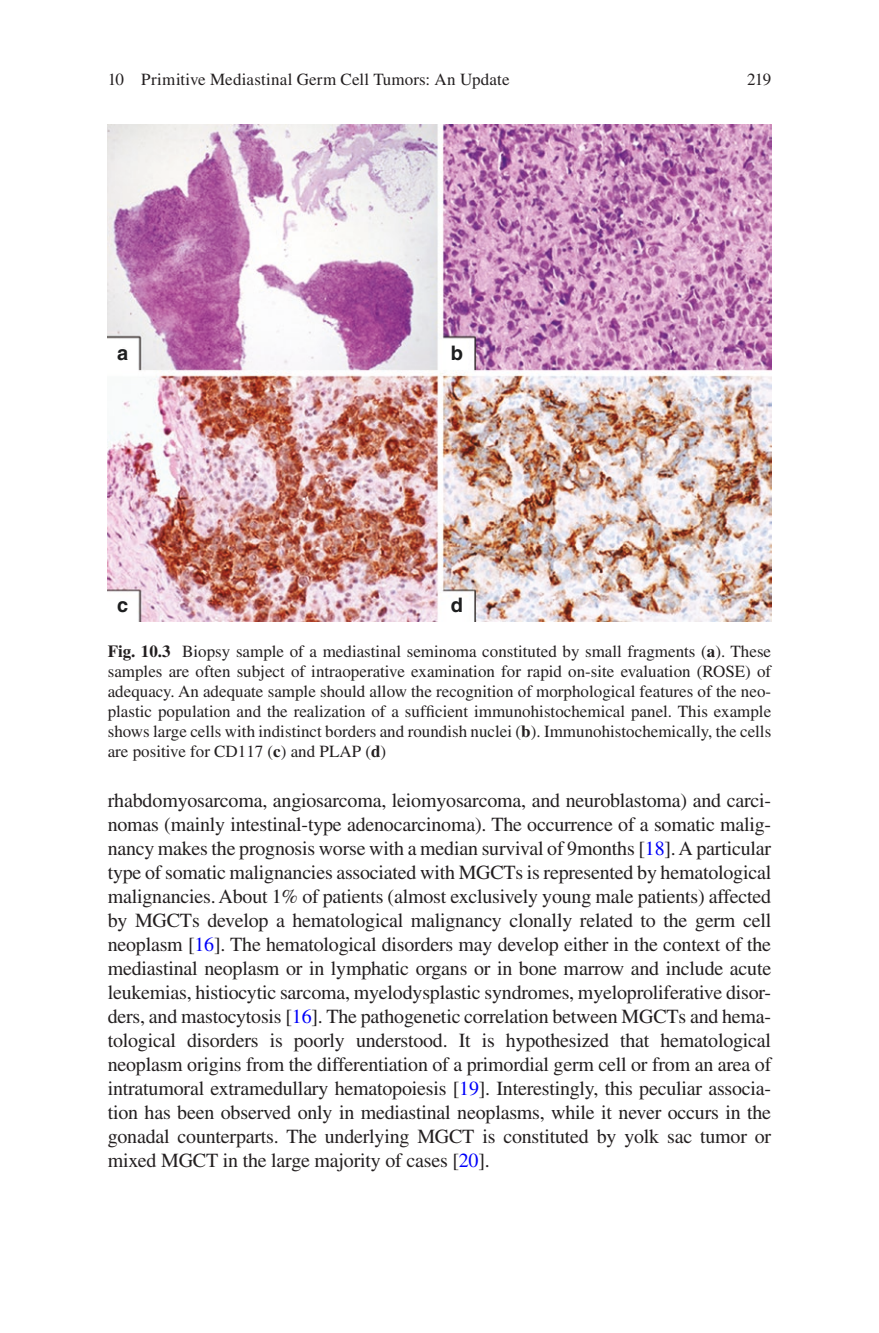
<style>
.page{position:relative;width:879px;height:1333px;background:#fff}
.page>*{position:absolute;margin:0;border:0;box-sizing:border-box;transform-origin:0 0}
.t1{font:20px/24px "Yqrnwk Times LT Std";letter-spacing:-.01em;color:#231f20;text-align:justify}
.t2{font:700 20px "Brspkl Helvetica";color:#1d1e1f}
.t3{font:17px/20px "Yqrnwk Times LT Std";color:#231f20;text-align:justify}
.s1{font-family:"Hcbsnr Times LT Std";font-weight:700}
.s2{color:#0000fa}
</style>
<div class="page">
<img style="left:108px;top:124px;width:663px;height:497px">
<p class="t3" style="left:108px;top:69px;width:403px">10 Primitive Mediastinal Germ Cell Tumors: An Update</p>
<p class="t2" style="left:117px;top:340px;width:13px">a</p>
<p class="t2" style="left:451px;top:340px;width:14px">b</p>
<p class="t3" style="left:747px;top:69px;width:26px">219</p>
<p class="t2" style="left:117px;top:593px;width:13px">c</p>
<p class="t2" style="left:451px;top:593px;width:14px">d</p>
<p class="t3" style="left:108px;top:641px;width:665px"><span class="s1">Fig. 10.3</span> Biopsy sample of a mediastinal seminoma constituted by small fragments (<span class="s1">a</span>). These samples are often subject of intraoperative examination for rapid on-site evaluation (ROSE) of adequacy. An adequate sample should allow the recognition of morphological features of the neo&shy;plastic population and the realization of a sufficient immunohistochemical panel. This example shows large cells with indistinct borders and roundish nuclei (<span class="s1">b</span>). Immunohistochemically, the cells are positive for CD117 (<span class="s1">c</span>) and PLAP (<span class="s1">d</span>)</p>
<p class="t1" style="left:108px;top:788px;width:665px">rhabdomyosarcoma, angiosarcoma, leiomyosarcoma, and neuroblastoma) and carci&shy;nomas (mainly intestinal-type adenocarcinoma). The occurrence of a somatic malig&shy;nancy makes the prognosis worse with a median survival of 9months [<span class="s2">18</span>]. A particular type of somatic malignancies associated with MGCTs is represented by hematological malignancies. About 1% of patients (almost exclusively young male patients) affected by MGCTs develop a hematological malignancy clonally related to the germ cell neoplasm [<span class="s2">16</span>]. The hematological disorders may develop either in the context of the mediastinal neoplasm or in lymphatic organs or in bone marrow and include acute leukemias, histiocytic sarcoma, myelodysplastic syndromes, myeloproliferative disor&shy;ders, and mastocytosis [<span class="s2">16</span>]. The pathogenetic correlation between MGCTs and hema&shy;tological disorders is poorly understood. It is hypothesized that hematological neoplasm origins from the differentiation of a primordial germ cell or from an area of intratumoral extramedullary hematopoiesis [<span class="s2">19</span>]. Interestingly, this peculiar associa&shy;tion has been observed only in mediastinal neoplasms, while it never occurs in the gonadal counterparts. The underlying MGCT is constituted by yolk sac tumor or mixed MGCT in the large majority of cases [<span class="s2">20</span>].</p>
</div>
